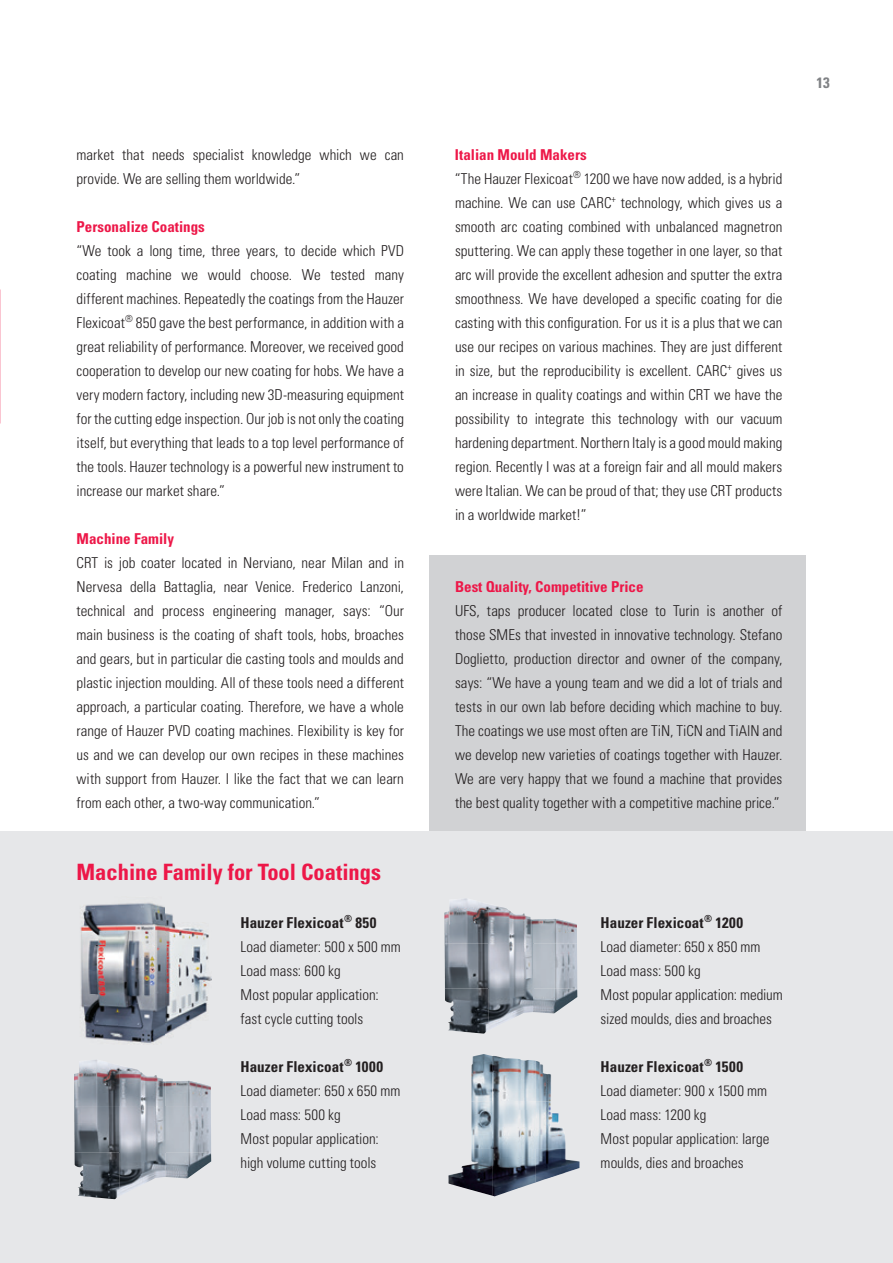
<style>
.page{position:relative;width:893px;height:1263px;background:#fff}
.page>*{position:absolute;margin:0;border:0;box-sizing:border-box;transform-origin:0 0}
.t1{font:700 condensed 22.5px "Univers";color:#ed1748}
.t2{font:300 condensed 15px/24px "Univers";color:#231f20}
.t3{font:700 condensed 15px "Univers";color:#ed1748}
.t4{font:700 condensed 15px "Univers";color:#808285}
.s1{font-weight:700}
.s2{font-weight:700;color:#ed1748}
</style>
<div class="page">
<div style="left:429px;top:555px;width:377px;height:277px;background:#d1d2d4"></div>
<div style="left:0;top:832px;width:893px;height:431px;background:#e6e7e9"></div>
<img style="left:80px;top:902px;width:132px;height:141px">
<img style="left:444px;top:898px;width:45px;height:90px">
<img style="left:489px;top:905px;width:44px;height:83px">
<img style="left:533px;top:918px;width:44px;height:95px">
<img style="left:445px;top:988px;width:8px;height:43px">
<img style="left:489px;top:988px;width:25px;height:41px">
<img style="left:471px;top:1054px;width:21px;height:95px">
<img style="left:492px;top:1056px;width:44px;height:140px">
<img style="left:536px;top:1061px;width:15px;height:40px">
<img style="left:536px;top:1101px;width:30px;height:48px">
<img style="left:448px;top:1149px;width:31px;height:43px">
<img style="left:536px;top:1149px;width:43px;height:33px">
<img style="left:74px;top:1060px;width:46px;height:93px">
<img style="left:120px;top:1066px;width:45px;height:87px">
<img style="left:165px;top:1080px;width:46px;height:98px">
<img style="left:75px;top:1152px;width:8px;height:44px">
<img style="left:120px;top:1152px;width:27px;height:42px">
<p class="t2" style="left:77px;top:142px;width:329px">market that needs specialist knowledge which we can provide. We are selling them worldwide.”</p>
<p class="t3" style="left:77px;top:217px;width:130px">Personalize Coatings</p>
<p class="t2" style="left:77px;top:238px;width:329px;text-align:justify">“We took a long time, three years, to decide which PVD coating machine we would choose. We tested many different machines. Repeatedly the coatings from the Hauzer Flexicoat<sup>®</sup> 850 gave the best performance, in addition with a great reliability of performance. Moreover, we received good cooperation to develop our new coating for hobs. We have a very modern factory, including new 3D-measuring equipment for the cutting edge inspection. Our job is not only the coating itself, but everything that leads to a top level performance of the tools. Hauzer technology is a powerful new instrument to increase our market share.”</p>
<p class="t3" style="left:77px;top:529px;width:99px">Machine Family</p>
<p class="t2" style="left:77px;top:550px;width:329px;text-align:justify">CRT is job coater located in Nerviano, near Milan and in Nervesa della Battaglia, near Venice. Frederico Lanzoni, technical and process engineering manager, says: “Our main business is the coating of shaft tools, hobs, broaches and gears, but in particular die casting tools and moulds and plastic injection moulding. All of these tools need a different approach, a particular coating. Therefore, we have a whole range of Hauzer PVD coating machines. Flexibility is key for us and we can develop our own recipes in these machines with support from Hauzer. I like the fact that we can learn from each other, a two-way communication.”</p>
<h1 class="t1" style="left:77px;top:858px;width:306px">Machine Family for Tool Coatings</h1>
<p class="t2" style="left:241px;top:910px;width:162px"><span class="s1">Hauzer Flexicoat</span><sup>®</sup> <span class="s1">850<br></span>Load diameter: 500 x 500 mm<br>Load mass: 600 kg<br>Most popular application: fast cycle cutting tools</p>
<p class="t2" style="left:241px;top:1054px;width:161px"><span class="s1">Hauzer Flexicoat</span><sup>®</sup> <span class="s1">1000<br></span>Load diameter: 650 x 650 mm<br>Load mass: 500 kg<br>Most popular application: high volume cutting tools</p>
<p class="t2" style="left:455px;top:142px;width:329px"><span class="s2">Italian Mould Makers<br></span>“The Hauzer Flexicoat<sup>®</sup> 1200 we have now added, is a hybrid machine. We can use CARC<sup>+</sup> technology, which gives us a smooth arc coating combined with unbalanced magnetron sputtering. We can apply these together in one layer, so that arc will provide the excellent adhesion and sputter the extra smoothness. We have developed a specific coating for die casting with this configuration. For us it is a plus that we can use our recipes on various machines. They are just different in size, but the reproducibility is excellent. CARC<sup>+</sup> gives us an increase in quality coatings and within CRT we have the possibility to integrate this technology with our vacuum hardening department. Northern Italy is a good mould making region. Recently I was at a foreign fair and all mould makers were Italian. We can be proud of that; they use CRT products in a worldwide market!”</p>
<p class="t3" style="left:455px;top:577px;width:190px">Best Quality, Competitive Price</p>
<p class="t2" style="left:455px;top:598px;width:329px;text-align:justify">UFS, taps producer located close to Turin is another of those SMEs that invested in innovative technology. Stefano Doglietto, production director and owner of the company, says: “We have a young team and we did a lot of trials and tests in our own lab before deciding which machine to buy.<br>The coatings we use most often are TiN, TiCN and TiAlN and we develop new varieties of coatings together with Hauzer.<br>We are very happy that we found a machine that provides the best quality together with a competitive machine price.”</p>
<p class="t4" style="left:816px;top:73px;width:15px">13</p>
<p class="t2" style="left:601px;top:910px;width:184px"><span class="s1">Hauzer Flexicoat</span><sup>®</sup> <span class="s1">1200<br></span>Load diameter: 650 x 850 mm<br>Load mass: 500 kg<br>Most popular application: medium sized moulds, dies and broaches</p>
<p class="t2" style="left:601px;top:1054px;width:170px"><span class="s1">Hauzer Flexicoat</span><sup>®</sup> <span class="s1">1500<br></span>Load diameter: 900 x 1500 mm<br>Load mass: 1200 kg<br>Most popular application: large moulds, dies and broaches</p>
</div>
